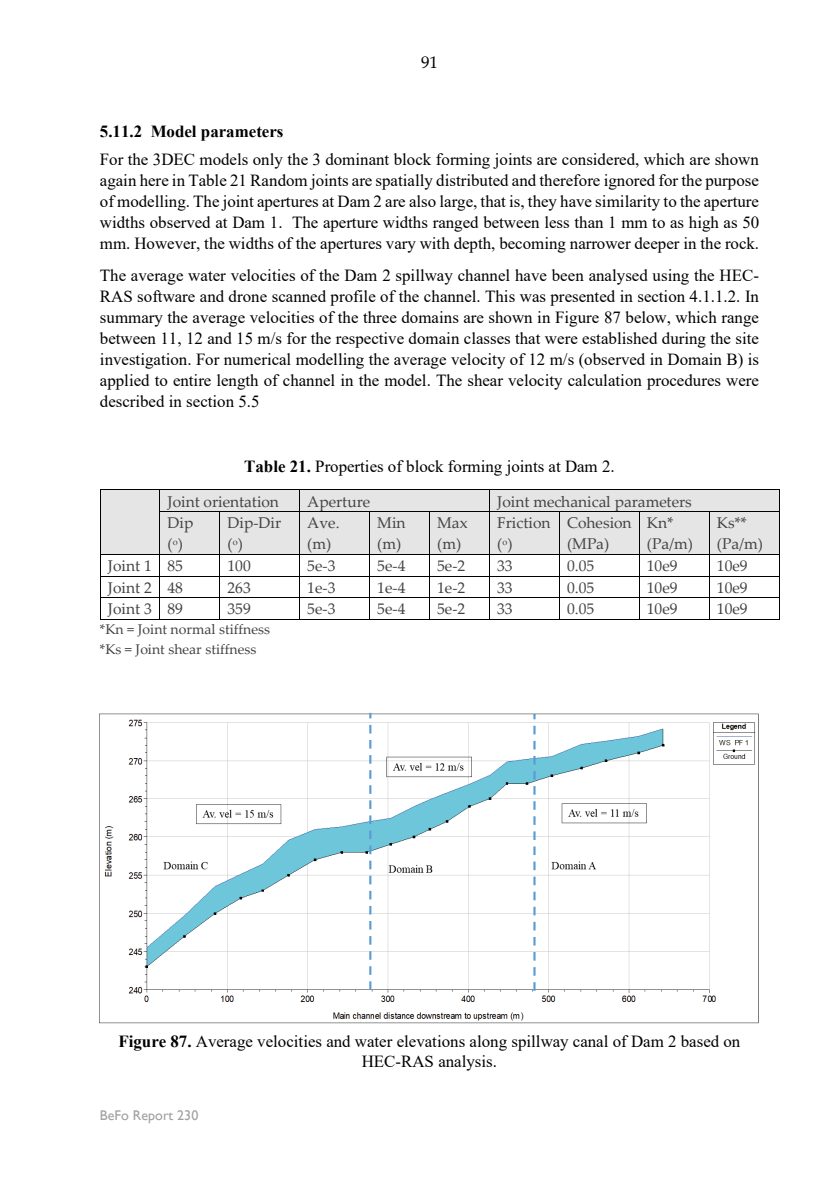
<style>
.page{position:relative;width:839px;height:1186px;background:#fff}
.page>*{position:absolute;margin:0;border:0;box-sizing:border-box;transform-origin:0 0}
.t1{font:16.97px/21px "Times New Roman";color:#000;text-align:justify}
.t2{font:700 16.97px "Times New Roman";color:#000}
.t3{font:16.97px "Palatino Linotype";color:#000}
.t4{font:15.58px/21px "Palatino Linotype";color:#434343}
.t5{font:14px/19.1px "Palatino Linotype";color:#434343}
.t6{font:14px "Gill Sans";letter-spacing:.005em;color:#a0a0a0}
.s1{font-weight:700}
</style>
<div class="page">
<div style="left:101px;top:490px;width:58px;height:64px;background:#e5e5e5"></div>
<div style="left:160px;top:490px;width:139px;height:21px;background:#e5e5e5"></div>
<div style="left:300px;top:490px;width:189px;height:21px;background:#e5e5e5"></div>
<div style="left:490px;top:490px;width:289px;height:21px;background:#e5e5e5"></div>
<hr style="left:101px;top:489px;width:59px;height:1px;background:#000">
<hr style="left:160px;top:489px;width:139px;height:1px;background:#000">
<hr style="left:300px;top:489px;width:189px;height:1px;background:#000">
<hr style="left:490px;top:489px;width:289px;height:1px;background:#000">
<div style="left:160px;top:512px;width:59px;height:42px;background:#e5e5e5"></div>
<div style="left:220px;top:512px;width:79px;height:42px;background:#e5e5e5"></div>
<div style="left:300px;top:512px;width:69px;height:42px;background:#e5e5e5"></div>
<div style="left:370px;top:512px;width:59px;height:42px;background:#e5e5e5"></div>
<div style="left:430px;top:512px;width:59px;height:42px;background:#e5e5e5"></div>
<div style="left:490px;top:512px;width:69px;height:42px;background:#e5e5e5"></div>
<div style="left:559px;top:512px;width:79px;height:42px;background:#e5e5e5"></div>
<div style="left:639px;top:512px;width:69px;height:42px;background:#e5e5e5"></div>
<div style="left:709px;top:512px;width:70px;height:42px;background:#e5e5e5"></div>
<svg style="left:100px;top:489px;width:1px;height:23px"></svg>
<hr style="left:160px;top:511px;width:59px;height:1px;background:#000">
<hr style="left:220px;top:511px;width:79px;height:1px;background:#000">
<svg style="left:299px;top:489px;width:1px;height:23px"></svg>
<hr style="left:300px;top:511px;width:69px;height:1px;background:#000">
<hr style="left:370px;top:511px;width:59px;height:1px;background:#000">
<hr style="left:430px;top:511px;width:59px;height:1px;background:#000">
<svg style="left:489px;top:489px;width:1px;height:23px"></svg>
<hr style="left:490px;top:511px;width:69px;height:1px;background:#000">
<hr style="left:559px;top:511px;width:80px;height:1px;background:#000">
<hr style="left:639px;top:511px;width:69px;height:1px;background:#000">
<hr style="left:709px;top:511px;width:70px;height:1px;background:#000">
<svg style="left:779px;top:489px;width:1px;height:23px"></svg>
<hr style="left:100px;top:512px;width:1px;height:42px;background:#000">
<hr style="left:160px;top:512px;width:1px;height:42px;background:#000">
<hr style="left:219px;top:512px;width:1px;height:42px;background:#000">
<hr style="left:299px;top:512px;width:1px;height:42px;background:#000">
<hr style="left:369px;top:512px;width:1px;height:42px;background:#000">
<hr style="left:429px;top:512px;width:1px;height:42px;background:#000">
<hr style="left:489px;top:512px;width:1px;height:42px;background:#000">
<hr style="left:559px;top:512px;width:1px;height:42px;background:#000">
<hr style="left:639px;top:512px;width:1px;height:42px;background:#000">
<hr style="left:708px;top:512px;width:1px;height:42px;background:#000">
<hr style="left:779px;top:512px;width:1px;height:42px;background:#000">
<hr style="left:101px;top:554px;width:59px;height:1px;background:#000">
<hr style="left:160px;top:554px;width:59px;height:1px;background:#000">
<hr style="left:220px;top:554px;width:79px;height:1px;background:#000">
<hr style="left:300px;top:554px;width:69px;height:1px;background:#000">
<hr style="left:370px;top:554px;width:59px;height:1px;background:#000">
<hr style="left:430px;top:554px;width:59px;height:1px;background:#000">
<hr style="left:490px;top:554px;width:69px;height:1px;background:#000">
<hr style="left:559px;top:554px;width:80px;height:1px;background:#000">
<hr style="left:639px;top:554px;width:69px;height:1px;background:#000">
<hr style="left:709px;top:554px;width:70px;height:1px;background:#000">
<hr style="left:101px;top:576px;width:59px;height:1px;background:#000">
<hr style="left:160px;top:576px;width:59px;height:1px;background:#000">
<hr style="left:220px;top:576px;width:79px;height:1px;background:#000">
<hr style="left:300px;top:576px;width:69px;height:1px;background:#000">
<hr style="left:370px;top:576px;width:59px;height:1px;background:#000">
<hr style="left:430px;top:576px;width:59px;height:1px;background:#000">
<hr style="left:490px;top:576px;width:69px;height:1px;background:#000">
<hr style="left:559px;top:576px;width:80px;height:1px;background:#000">
<hr style="left:639px;top:576px;width:69px;height:1px;background:#000">
<hr style="left:709px;top:576px;width:70px;height:1px;background:#000">
<hr style="left:101px;top:597px;width:59px;height:1px;background:#000">
<hr style="left:160px;top:597px;width:59px;height:1px;background:#000">
<hr style="left:220px;top:597px;width:79px;height:1px;background:#000">
<hr style="left:300px;top:597px;width:69px;height:1px;background:#000">
<hr style="left:370px;top:597px;width:59px;height:1px;background:#000">
<hr style="left:430px;top:597px;width:59px;height:1px;background:#000">
<hr style="left:490px;top:597px;width:69px;height:1px;background:#000">
<hr style="left:559px;top:597px;width:80px;height:1px;background:#000">
<hr style="left:639px;top:597px;width:69px;height:1px;background:#000">
<hr style="left:709px;top:597px;width:70px;height:1px;background:#000">
<svg style="left:100px;top:554px;width:1px;height:66px"></svg>
<hr style="left:101px;top:619px;width:59px;height:1px;background:#000">
<hr style="left:160px;top:619px;width:59px;height:1px;background:#000">
<svg style="left:219px;top:554px;width:1px;height:66px"></svg>
<hr style="left:220px;top:619px;width:79px;height:1px;background:#000">
<svg style="left:299px;top:554px;width:1px;height:66px"></svg>
<hr style="left:300px;top:619px;width:69px;height:1px;background:#000">
<svg style="left:369px;top:554px;width:1px;height:66px"></svg>
<hr style="left:370px;top:619px;width:59px;height:1px;background:#000">
<svg style="left:429px;top:554px;width:1px;height:66px"></svg>
<hr style="left:430px;top:619px;width:59px;height:1px;background:#000">
<svg style="left:489px;top:554px;width:1px;height:66px"></svg>
<hr style="left:490px;top:619px;width:69px;height:1px;background:#000">
<svg style="left:559px;top:555px;width:1px;height:64px"></svg>
<hr style="left:559px;top:619px;width:80px;height:1px;background:#000">
<svg style="left:639px;top:555px;width:1px;height:64px"></svg>
<hr style="left:639px;top:619px;width:69px;height:1px;background:#000">
<hr style="left:709px;top:619px;width:70px;height:1px;background:#000">
<svg style="left:779px;top:554px;width:1px;height:66px"></svg>
<img style="left:100px;top:712px;width:658px;height:311px">
<p class="t3" style="left:421px;top:50px;width:18px">91</p>
<p class="t2" style="left:100px;top:119px;width:185px">5.11.2 Model parameters</p>
<p class="t1" style="left:100px;top:149px;width:660px">For the 3DEC models only the 3 dominant block forming joints are considered, which are shown again here in Table 21 Random joints are spatially distributed and therefore ignored for the purpose of modelling. The joint apertures at Dam 2 are also large, that is, they have similarity to the aperture widths observed at Dam 1. The aperture widths ranged between less than 1 mm to as high as 50 mm. However, the widths of the apertures vary with depth, becoming narrower deeper in the rock.</p>
<p class="t1" style="left:100px;top:265px;width:660px">The average water velocities of the Dam 2 spillway channel have been analysed using the HEC-RAS software and drone scanned profile of the channel. This was presented in section 4.1.1.2. In summary the average velocities of the three domains are shown in Figure 87 below, which range between 11, 12 and 15 m/s for the respective domain classes that were established during the site investigation. For numerical modelling the average velocity of 12 m/s (observed in Domain B) is applied to entire length of channel in the model. The shear velocity calculation procedures were described in section 5.5</p>
<p class="t1" style="left:244px;top:455px;width:372px"><span class="s1">Table 21.</span> Properties of block forming joints at Dam 2.</p>
<p class="t4" style="left:167px;top:490px;width:113px">Joint orientation</p>
<p class="t4" style="left:307px;top:490px;width:65px">Aperture</p>
<p class="t4" style="left:497px;top:490px;width:196px">Joint mechanical parameters</p>
<p class="t4" style="left:167px;top:512px;width:27px">Dip (<sup>o</sup>)</p>
<p class="t4" style="left:227px;top:512px;width:55px">Dip-Dir (<sup>o</sup>)</p>
<p class="t4" style="left:307px;top:512px;width:34px">Ave. (m)</p>
<p class="t4" style="left:377px;top:512px;width:30px">Min (m)</p>
<p class="t4" style="left:437px;top:512px;width:32px">Max (m)</p>
<p class="t4" style="left:497px;top:512px;width:55px">Friction (<sup>o</sup>)</p>
<p class="t4" style="left:567px;top:512px;width:66px">Cohesion (MPa)</p>
<p class="t4" style="left:646px;top:512px;width:48px">Kn* (Pa/m)</p>
<p class="t4" style="left:716px;top:512px;width:48px">Ks** (Pa/m)</p>
<p class="t4" style="left:108px;top:554px;width:77px">Joint 1 85</p>
<p class="t4" style="left:227px;top:554px;width:25px">100</p>
<p class="t4" style="left:307px;top:554px;width:30px">5e-3</p>
<p class="t4" style="left:377px;top:554px;width:30px">5e-4</p>
<p class="t4" style="left:437px;top:554px;width:30px">5e-2</p>
<p class="t4" style="left:497px;top:554px;width:17px">33</p>
<p class="t4" style="left:567px;top:554px;width:29px">0.05</p>
<p class="t4" style="left:646px;top:554px;width:32px">10e9</p>
<p class="t4" style="left:716px;top:554px;width:32px">10e9</p>
<p class="t4" style="left:108px;top:576px;width:77px">Joint 2 48</p>
<p class="t4" style="left:227px;top:576px;width:25px">263</p>
<p class="t4" style="left:307px;top:576px;width:30px">1e-3</p>
<p class="t4" style="left:377px;top:576px;width:30px">1e-4</p>
<p class="t4" style="left:437px;top:576px;width:30px">1e-2</p>
<p class="t4" style="left:497px;top:576px;width:17px">33</p>
<p class="t4" style="left:567px;top:576px;width:29px">0.05</p>
<p class="t4" style="left:646px;top:576px;width:32px">10e9</p>
<p class="t4" style="left:716px;top:576px;width:32px">10e9</p>
<p class="t4" style="left:108px;top:598px;width:77px">Joint 3 89</p>
<p class="t4" style="left:227px;top:598px;width:25px">359</p>
<p class="t4" style="left:307px;top:598px;width:30px">5e-3</p>
<p class="t4" style="left:377px;top:598px;width:30px">5e-4</p>
<p class="t4" style="left:437px;top:598px;width:30px">5e-2</p>
<p class="t4" style="left:497px;top:598px;width:17px">33</p>
<p class="t4" style="left:567px;top:598px;width:29px">0.05</p>
<p class="t4" style="left:646px;top:598px;width:32px">10e9</p>
<p class="t4" style="left:716px;top:598px;width:32px">10e9</p>
<p class="t5" style="left:100px;top:619px;width:171px">*Kn = Joint normal stiffness *Ks = Joint shear stiffness</p>
<p class="t1" style="left:118px;top:1031px;width:623px;line-height:19.4px;text-align:center"><span class="s1">Figure 87.</span> Average velocities and water elevations along spillway canal of Dam 2 based on<br>HEC-RAS analysis.</p>
<p class="t6" style="left:100px;top:1106px;width:100px">BeFo Report 230</p>
</div>
